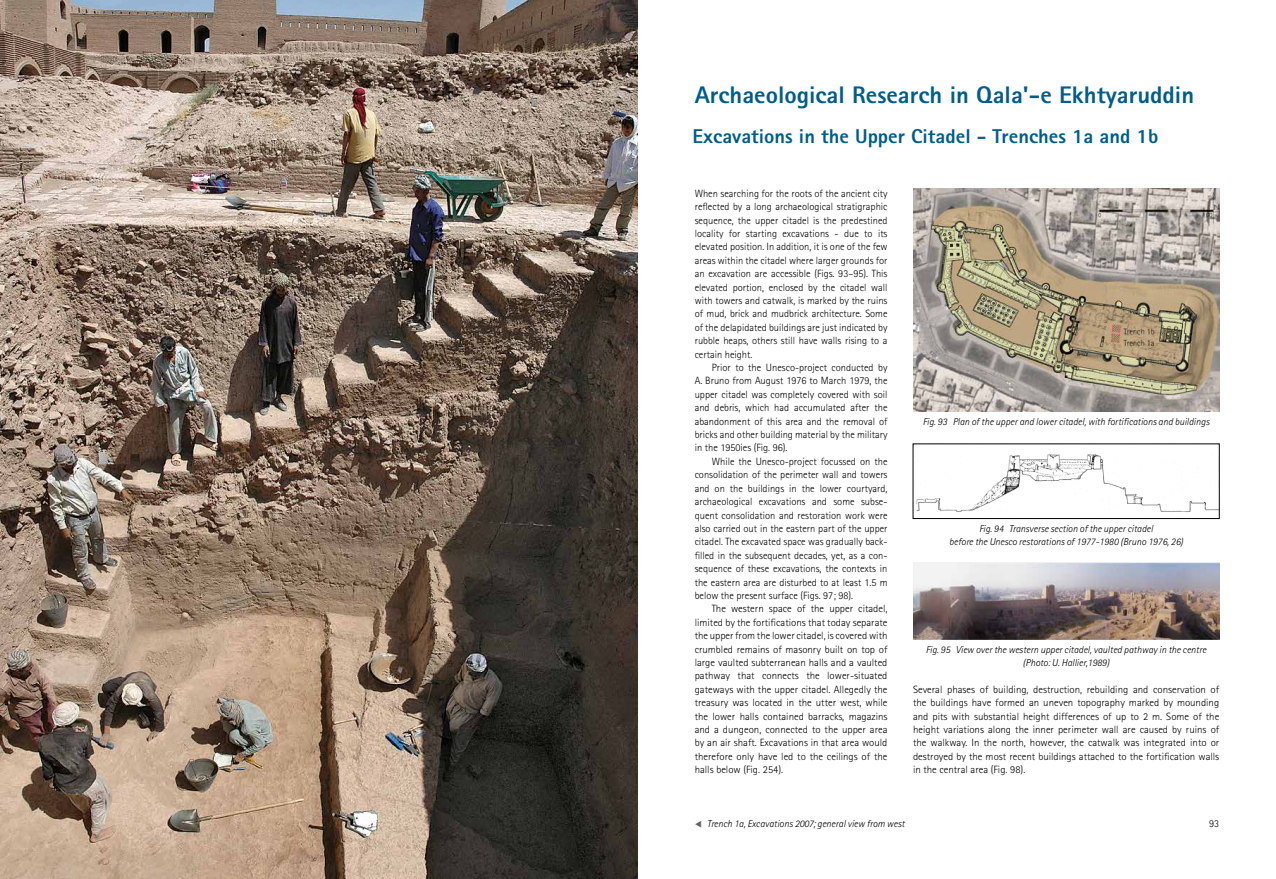
<style>
.page{position:relative;width:1276px;height:879px;background:#fff}
.page>*{position:absolute;margin:0;border:0;box-sizing:border-box;transform-origin:0 0}
.t1{font:800 24px "Rotis Sans Serif Std";color:#005c89}
.t2{font:800 20px "Rotis Sans Serif Std";color:#005c89}
.t3{font:300 10.5px/13.4px "Rotis Sans Serif Std";color:#000;text-align:justify}
.t4{font:italic 300 10px/13.4px "Rotis Sans Serif Std";color:#000;text-align:center}
.s1{color:#636362}
</style>
<div class="page">
<img style="left:916px;top:454px;width:301px;height:58px">
<div style="left:913px;top:444px;width:306px;height:75px;border:1px solid #000"></div>
<img style="left:913px;top:188px;width:306px;height:223px">
<img style="left:0;top:0;width:638px;height:879px">
<img style="left:913px;top:563px;width:306px;height:76px">
<h1 class="t1" style="left:694px;top:80px;width:501px">Archaeological Research in Qala'-e Ekhtyaruddin</h1>
<h2 class="t2" style="left:692px;top:124px;width:467px">Excavations in the Upper Citadel - Trenches 1a and 1b</h2>
<p class="t3" style="left:694px;top:187px;width:194px">When searching for the roots of the ancient city reflected by a long archaeological stratigraphic sequence, the upper citadel is the predestined locality for starting excavations - due to its elevated position. In addition, it is one of the few areas within the citadel where larger grounds for an excavation are accessible (Figs. 93–95). This elevated portion, enclosed by the citadel wall with towers and catwalk, is marked by the ruins of mud, brick and mudbrick architecture. Some of the delapidated buildings are just indicated by rubble heaps, others still have walls rising to a certain height.</p>
<p class="t3" style="left:694px;top:361px;width:194px;text-indent:17px">Prior to the Unesco-project conducted by A. Bruno from August 1976 to March 1979, the upper citadel was completely covered with soil and debris, which had accumulated after the abandonment of this area and the removal of bricks and other building material by the military in the 1950ies (Fig. 96).</p>
<p class="t3" style="left:694px;top:455px;width:194px;text-indent:17px">While the Unesco-project focussed on the consolidation of the perimeter wall and towers and on the buildings in the lower courtyard, archaeological excavations and some subse&shy;quent consolidation and restoration work were also carried out in the eastern part of the upper citadel. The excavated space was gradually back&shy;filled in the subsequent decades, yet, as a con&shy;sequence of these excavations, the contexts in the eastern area are disturbed to at least 1.5 m below the present surface (Figs. 97; 98).</p>
<p class="t3" style="left:694px;top:602px;width:194px;text-indent:17px">The western space of the upper citadel, limited by the fortifications that today separate the upper from the lower citadel, is covered with crumbled remains of masonry built on top of large vaulted subterranean halls and a vaulted pathway that connects the lower-situated gateways with the upper citadel. Allegedly the treasury was located in the utter west, while the lower halls contained barracks, magazins and a dungeon, connected to the upper area by an air shaft. Excavations in that area would therefore only have led to the ceilings of the halls below (Fig. 254).</p>
<p class="t4" style="left:923px;top:415px;width:288px">Fig. 93 Plan of the upper and lower citadel, with fortifications and buildings</p>
<p class="t4" style="left:949px;top:522px;width:235px">Fig. 94 Transverse section of the upper citadel<br>before the Unesco restorations of 1977-1980 (Bruno 1976, 26)</p>
<p class="t4" style="left:926px;top:642px;width:282px">Fig. 95 View over the western upper citadel, vaulted pathway in the centre (Photo: U. Hallier,1989)</p>
<p class="t3" style="left:913px;top:682px;width:308px">Several phases of building, destruction, rebuilding and conservation of the buildings have formed an uneven topography marked by mounding and pits with substantial height differences of up to 2 m. Some of the height variations along the inner perimeter wall are caused by ruins of the walkway. In the north, however, the catwalk was integrated into or destroyed by the most recent buildings attached to the fortification walls in the central area (Fig. 98).</p>
<p class="t4" style="left:694px;top:817px;width:211px"><span class="s1">▼</span> Trench 1a, Excavations 2007; general view from west</p>
<p class="t3" style="left:1209px;top:816px;width:12px">93</p>
</div>
